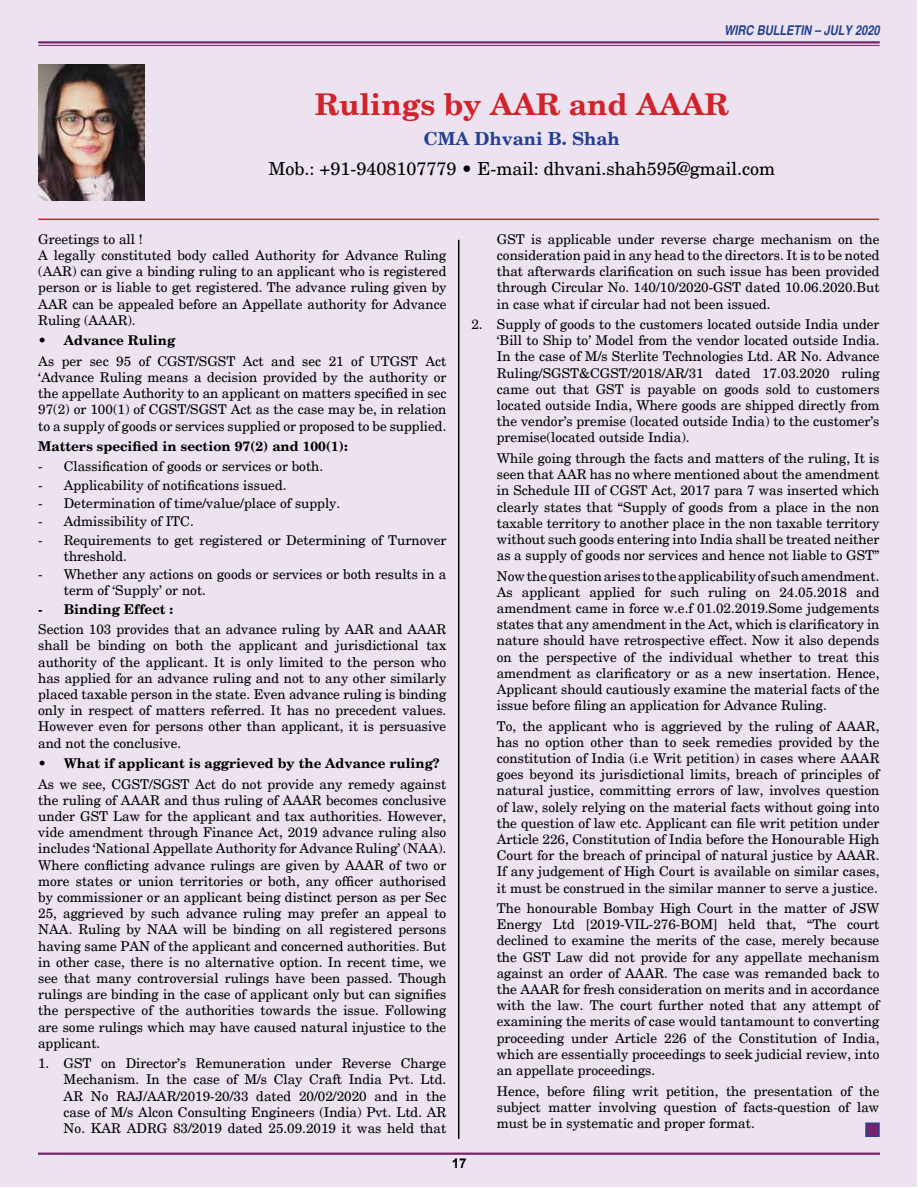
<style>
.page{position:relative;width:918px;height:1188px;background:#fff}
.page>*{position:absolute;margin:0;border:0;box-sizing:border-box;transform-origin:0 0}
.t1{font:700 30px "New Century Schlbk";color:#d2232a}
.t2{font:18px "New Century Schlbk";color:#000}
.t3{font:700 18px "New Century Schlbk";color:#25408f}
.t4{font:13.5px/16.2px "New Century Schlbk";color:#000;text-align:justify}
.t5{font:700 13.5px "New Century Schlbk";color:#000}
.t6{font:italic 700 condensed 13.5px "Helvetica";color:#25408f}
.t7{font:700 13.5px "Helvetica";color:#000}
</style>
<div class="page">
<div style="left:1px;top:1px;width:916px;height:1186px;background:#ede3f0"></div>
<hr style="left:38px;top:1153px;width:842px;height:2px;background:#76236c">
<hr style="left:38px;top:41px;width:842px;height:3px;background:#76236c">
<hr style="left:38px;top:45px;width:842px;height:1px;background:#76236c">
<img style="left:38px;top:65px;width:107px;height:136px">
<hr style="left:38px;top:219px;width:841px;height:1px;background:#d2232a">
<hr style="left:458px;top:240px;width:1px;height:899px;background:#000">
<div style="left:865px;top:1123px;width:15px;height:14px;background:#76236c;border:2px solid #25408f"></div>
<p class="t6" style="left:724px;top:22px;width:157px">WIRC BULLETIN – JULY 2020</p>
<h1 class="t1" style="left:315px;top:85px;width:416px">Rulings by AAR and AAAR</h1>
<h2 class="t3" style="left:424px;top:127px;width:197px">CMA Dhvani B. Shah</h2>
<h2 class="t2" style="left:269px;top:158px;width:508px">Mob.: +91-9408107779 • E-mail: dhvani.shah595@gmail.com</h2>
<p class="t4" style="left:38px;top:231px;width:410px;text-align:left">Greetings to all !<br>A legally constituted body called Authority for Advance Ruling (AAR) can give a binding ruling to an applicant who is registered person or is liable to get registered. The advance ruling given by AAR can be appealed before an Appellate authority for Advance Ruling (AAAR).</p>
<p class="t5" style="left:38px;top:332px;width:139px">• Advance Ruling</p>
<p class="t4" style="left:38px;top:353px;width:410px">As per sec 95 of CGST/SGST Act and sec 21 of UTGST Act ‘Advance Ruling means a decision provided by the authority or the appellate Authority to an applicant on matters specified in sec 97(2) or 100(1) of CGST/SGST Act as the case may be, in relation to a supply of goods or services supplied or proposed to be supplied.</p>
<p class="t5" style="left:38px;top:438px;width:311px">Matters specified in section 97(2) and 100(1):</p>
<p class="t4" style="left:38px;top:459px;width:287px">- Classification of goods or services or both.</p>
<p class="t4" style="left:38px;top:477px;width:250px">- Applicability of notifications issued.</p>
<p class="t4" style="left:38px;top:495px;width:304px">- Determination of time/value/place of supply.</p>
<p class="t4" style="left:38px;top:514px;width:157px">- Admissibility of ITC.</p>
<p class="t4" style="left:64px;top:532px;width:384px;text-indent:-26px">- Requirements to get registered or Determining of Turnover threshold.</p>
<p class="t4" style="left:64px;top:566px;width:384px;text-indent:-26px">- Whether any actions on goods or services or both results in a term of ‘Supply’ or not.</p>
<p class="t5" style="left:38px;top:600px;width:137px">- Binding Effect :</p>
<p class="t4" style="left:38px;top:621px;width:410px">Section 103 provides that an advance ruling by AAR and AAAR shall be binding on both the applicant and jurisdictional tax authority of the applicant. It is only limited to the person who has applied for an advance ruling and not to any other similarly placed taxable person in the state. Even advance ruling is binding only in respect of matters referred. It has no precedent values.<br>However even for persons other than applicant, it is persuasive and not the conclusive.</p>
<p class="t5" style="left:38px;top:755px;width:403px">• What if applicant is aggrieved by the Advance ruling?</p>
<p class="t4" style="left:38px;top:776px;width:410px">As we see, CGST/SGST Act do not provide any remedy against the ruling of AAAR and thus ruling of AAAR becomes conclusive under GST Law for the applicant and tax authorities. However, vide amendment through Finance Act, 2019 advance ruling also includes ‘National Appellate Authority for Advance Ruling’ (NAA).<br>Where conflicting advance rulings are given by AAAR of two or more states or union territories or both, any officer authorised by commissioner or an applicant being distinct person as per Sec 25, aggrieved by such advance ruling may prefer an appeal to NAA. Ruling by NAA will be binding on all registered persons having same PAN of the applicant and concerned authorities. But in other case, there is no alternative option. In recent time, we see that many controversial rulings have been passed. Though rulings are binding in the case of applicant only but can signifies the perspective of the authorities towards the issue. Following are some rulings which may have caused natural injustice to the applicant.</p>
<p class="t4" style="left:64px;top:1055px;width:384px;text-indent:-26px">1. GST on Director’s Remuneration under Reverse Charge Mechanism. In the case of M/s Clay Craft India Pvt. Ltd.<br>AR No RAJ/AAR/2019-20/33 dated 20/02/2020 and in the case of M/s Alcon Consulting Engineers (India) Pvt. Ltd. AR No. KAR ADRG 83/2019 dated 25.09.2019 it was held that</p>
<p class="t4" style="left:497px;top:231px;width:384px">GST is applicable under reverse charge mechanism on the consideration paid in any head to the directors. It is to be noted that afterwards clarification on such issue has been provided through Circular No. 140/10/2020-GST dated 10.06.2020.But in case what if circular had not been issued.</p>
<p class="t4" style="left:497px;top:316px;width:384px;text-indent:-25px">2. Supply of goods to the customers located outside India under ‘Bill to Ship to’ Model from the vendor located outside India.<br>In the case of M/s Sterlite Technologies Ltd. AR No. Advance Ruling/SGST&amp;CGST/2018/AR/31 dated 17.03.2020 ruling came out that GST is payable on goods sold to customers located outside India, Where goods are shipped directly from the vendor’s premise (located outside India) to the customer’s premise(located outside India).</p>
<p class="t4" style="left:497px;top:450px;width:384px">While going through the facts and matters of the ruling, It is seen that AAR has no where mentioned about the amendment in Schedule III of CGST Act, 2017 para 7 was inserted which clearly states that “Supply of goods from a place in the non taxable territory to another place in the non taxable territory without such goods entering into India shall be treated neither as a supply of goods nor services and hence not liable to GST”</p>
<p class="t4" style="left:497px;top:568px;width:384px">Nowthequestionarises to theapplicabilityof suchamendment.<br>As applicant applied for such ruling on 24.05.2018 and amendment came in force w.e.f 01.02.2019.Some judgements states that any amendment in the Act, which is clarificatory in nature should have retrospective effect. Now it also depends on the perspective of the individual whether to treat this amendment as clarificatory or as a new insertation. Hence, Applicant should cautiously examine the material facts of the issue before filing an application for Advance Ruling.</p>
<p class="t4" style="left:497px;top:718px;width:384px">To, the applicant who is aggrieved by the ruling of AAAR, has no option other than to seek remedies provided by the constitution of India (i.e Writ petition) in cases where AAAR goes beyond its jurisdictional limits, breach of principles of natural justice, committing errors of law, involves question of law, solely relying on the material facts without going into the question of law etc. Applicant can file writ petition under Article 226, Constitution of India before the Honourable High Court for the breach of principal of natural justice by AAAR.<br>If any judgement of High Court is available on similar cases, it must be construed in the similar manner to serve a justice.</p>
<p class="t4" style="left:497px;top:900px;width:384px">The honourable Bombay High Court in the matter of JSW Energy Ltd [2019-VIL-276-BOM] held that, “The court declined to examine the merits of the case, merely because the GST Law did not provide for any appellate mechanism against an order of AAAR. The case was remanded back to the AAAR for fresh consideration on merits and in accordance with the law. The court further noted that any attempt of examining the merits of case would tantamount to converting proceeding under Article 226 of the Constitution of India, which are essentially proceedings to seek judicial review, into an appellate proceedings.</p>
<p class="t4" style="left:497px;top:1083px;width:384px">Hence, before filing writ petition, the presentation of the subject matter involving question of facts-question of law must be in systematic and proper format.</p>
<p class="t7" style="left:452px;top:1154px;width:17px">17</p>
</div>
